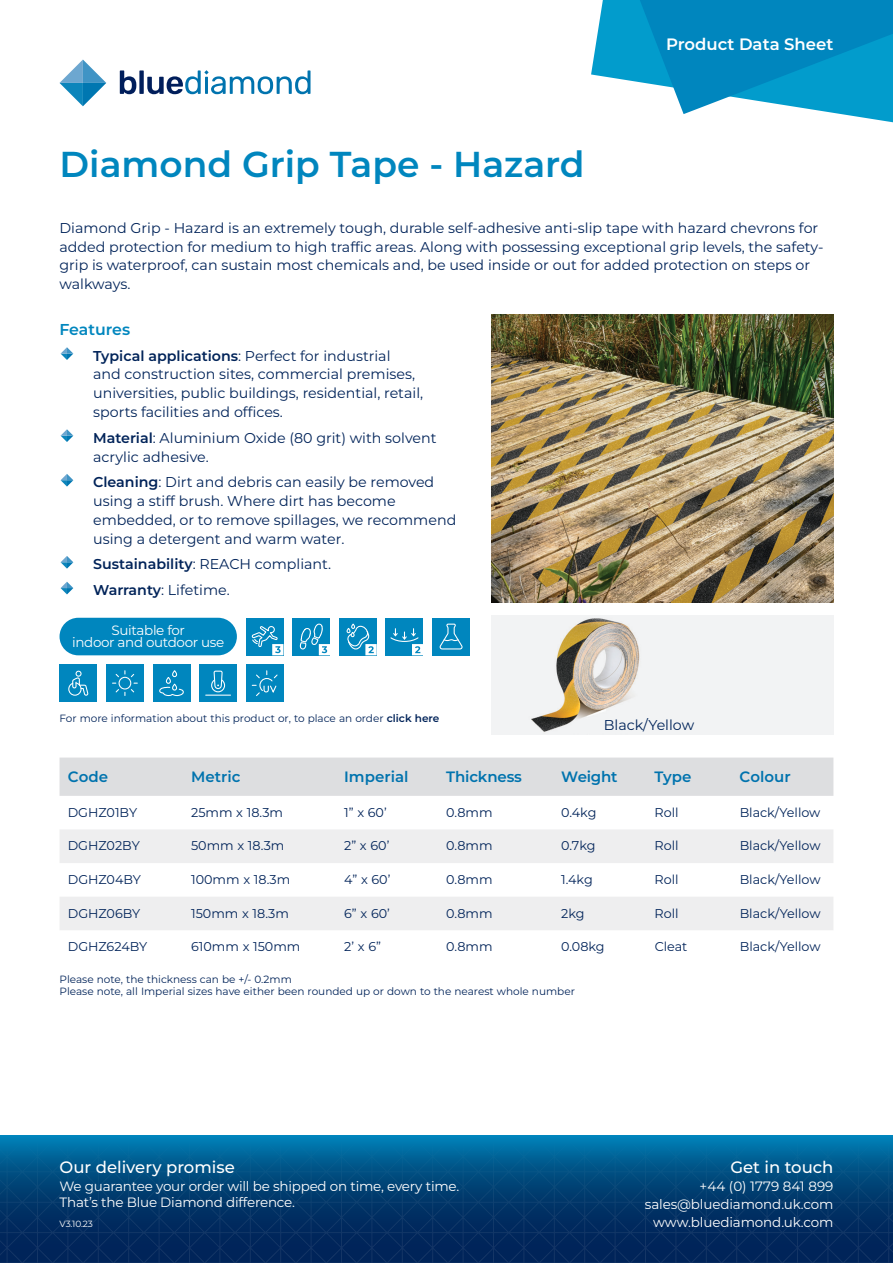
<style>
.page{position:relative;width:893px;height:1263px;background:#fff}
.page>*{position:absolute;margin:0;border:0;box-sizing:border-box;transform-origin:0 0}
.t1{font:600 36px "Montserrat";color:#0086be}
.t2{font:500 16.5px "Montserrat";color:#fff}
.t3{font:600 16.5px "Montserrat";color:#fff}
.t4{font:600 15.75px "Montserrat";color:#0086be}
.t5{font:600 15px "Montserrat";color:#0073ae}
.t6{font:14.25px/18.8px "Montserrat";color:#002359}
.t7{font:13.5px/18px "Montserrat";letter-spacing:-.015em;color:#fff;text-align:right}
.t8{font:12.75px "Montserrat";color:#002359}
.t9{font:10.5px/12.6px "Montserrat";color:#002359}
.t10{font:9px "Montserrat";color:#fff}
.s1{font-weight:600}
</style>
<div class="page">
<svg style="left:60px;top:60px;width:46px;height:46px"></svg>
<svg style="left:120px;top:70px;width:190px;height:24px"></svg>
<svg style="left:0;top:1135px;width:893px;height:128px;background:#014276"></svg>
<svg style="left:591px;top:0;width:302px;height:123px"></svg>
<div style="left:339px;top:618px;width:38px;height:37px;background:#0086be"></div>
<svg style="left:346px;top:623px;width:31px;height:32px"></svg>
<div style="left:246px;top:618px;width:37px;height:37px;background:#0086be"></div>
<svg style="left:251px;top:626px;width:32px;height:29px"></svg>
<div style="left:106px;top:664px;width:38px;height:38px;background:#0086be"></div>
<svg style="left:113px;top:671px;width:24px;height:24px"></svg>
<div style="left:292px;top:618px;width:38px;height:37px;background:#0086be"></div>
<svg style="left:299px;top:623px;width:31px;height:32px"></svg>
<div style="left:386px;top:618px;width:37px;height:37px;background:#0086be"></div>
<svg style="left:390px;top:629px;width:33px;height:26px"></svg>
<div style="left:432px;top:618px;width:38px;height:37px;background:#0086be"></div>
<svg style="left:439px;top:623px;width:24px;height:27px"></svg>
<div style="left:60px;top:664px;width:37px;height:38px;background:#0086be"></div>
<svg style="left:68px;top:671px;width:21px;height:25px"></svg>
<div style="left:246px;top:664px;width:37px;height:38px;background:#0086be"></div>
<svg style="left:252px;top:671px;width:26px;height:25px"></svg>
<div style="left:153px;top:664px;width:37px;height:38px;background:#0086be"></div>
<svg style="left:160px;top:670px;width:24px;height:27px"></svg>
<div style="left:199px;top:664px;width:38px;height:38px;background:#0086be"></div>
<svg style="left:206px;top:670px;width:24px;height:26px"></svg>
<svg style="left:61px;top:347px;width:12px;height:13px"></svg>
<svg style="left:61px;top:429px;width:12px;height:13px"></svg>
<svg style="left:61px;top:474px;width:12px;height:13px"></svg>
<svg style="left:61px;top:556px;width:12px;height:13px"></svg>
<svg style="left:61px;top:582px;width:12px;height:12px"></svg>
<img style="left:491px;top:315px;width:342px;height:287px">
<img style="left:491px;top:616px;width:342px;height:119px">
<div style="left:60px;top:757px;width:773px;height:39px;background:#dddee0"></div>
<svg style="left:60px;top:830px;width:773px;height:100px;fill:#eeeeef"></svg>
<div style="left:60px;top:618px;width:177px;height:37px;background:#0086be;border-radius:19px"></div>
<p class="t3" style="left:666px;top:33px;width:169px">Product Data Sheet</p>
<h1 class="t1" style="left:60px;top:139px;width:527px">Diamond Grip Tape - Hazard</h1>
<p class="t6" style="left:60px;top:218px;width:766px">Diamond Grip - Hazard is an extremely tough, durable self-adhesive anti-slip tape with hazard chevrons for added protection for medium to high traffic areas. Along with possessing exceptional grip levels, the safety&shy;grip is waterproof, can sustain most chemicals and, be used inside or out for added protection on steps or walkways.</p>
<p class="t4" style="left:60px;top:318px;width:72px">Features</p>
<p class="t6" style="left:93px;top:346px;width:331px"><span class="s1">Typical applications</span>: Perfect for industrial<br>and construction sites, commercial premises, universities, public buildings, residential, retail, sports facilities and offices.</p>
<p class="t6" style="left:93px;top:428px;width:345px"><span class="s1">Material</span>: Aluminium Oxide (80 grit) with solvent acrylic adhesive.</p>
<p class="t6" style="left:93px;top:472px;width:365px"><span class="s1">Cleaning</span>: Dirt and debris can easily be removed using a stiff brush. Where dirt has become embedded, or to remove spillages, we recommend using a detergent and warm water.</p>
<p class="t6" style="left:93px;top:551px;width:240px;line-height:25.8px"><span class="s1">Sustainability</span>: REACH compliant.<br><span class="s1">Warranty</span>: Lifetime.</p>
<p class="t7" style="left:72px;top:624px;width:154px;line-height:12px;text-align:center">Suitable for<br>indoor and outdoor use</p>
<p class="t9" style="left:60px;top:712px;width:381px">For more information about this product or, to place an order <span class="s1">click here</span></p>
<p class="t6" style="left:604px;top:715px;width:92px">Black/Yellow</p>
<p class="t5" style="left:68px;top:766px;width:42px">Code</p>
<p class="t5" style="left:191px;top:766px;width:51px">Metric</p>
<p class="t5" style="left:344px;top:766px;width:66px">Imperial</p>
<p class="t5" style="left:446px;top:766px;width:77px">Thickness</p>
<p class="t5" style="left:561px;top:766px;width:58px">Weight</p>
<p class="t5" style="left:655px;top:766px;width:38px">Type</p>
<p class="t5" style="left:740px;top:766px;width:53px">Colour</p>
<p class="t8" style="left:68px;top:803px;width:71px">DGHZ01BY</p>
<p class="t8" style="left:191px;top:803px;width:94px">25mm x 18.3m</p>
<p class="t8" style="left:344px;top:803px;width:44px">1” x 60’</p>
<p class="t8" style="left:446px;top:803px;width:48px">0.8mm</p>
<p class="t8" style="left:561px;top:803px;width:37px">0.4kg</p>
<p class="t8" style="left:655px;top:803px;width:26px">Roll</p>
<p class="t8" style="left:740px;top:803px;width:82px">Black/Yellow</p>
<p class="t8" style="left:68px;top:837px;width:73px">DGHZ02BY</p>
<p class="t8" style="left:191px;top:837px;width:95px">50mm x 18.3m</p>
<p class="t8" style="left:344px;top:837px;width:47px">2” x 60’</p>
<p class="t8" style="left:446px;top:837px;width:48px">0.8mm</p>
<p class="t8" style="left:561px;top:837px;width:36px">0.7kg</p>
<p class="t8" style="left:655px;top:837px;width:26px">Roll</p>
<p class="t8" style="left:740px;top:837px;width:82px">Black/Yellow</p>
<p class="t8" style="left:68px;top:870px;width:75px">DGHZ04BY</p>
<p class="t8" style="left:191px;top:870px;width:101px">100mm x 18.3m</p>
<p class="t8" style="left:344px;top:870px;width:48px">4” x 60’</p>
<p class="t8" style="left:446px;top:870px;width:48px">0.8mm</p>
<p class="t8" style="left:561px;top:870px;width:33px">1.4kg</p>
<p class="t8" style="left:655px;top:870px;width:26px">Roll</p>
<p class="t8" style="left:740px;top:870px;width:82px">Black/Yellow</p>
<p class="t8" style="left:68px;top:904px;width:74px">DGHZ06BY</p>
<p class="t8" style="left:191px;top:904px;width:99px">150mm x 18.3m</p>
<p class="t8" style="left:344px;top:904px;width:47px">6” x 60’</p>
<p class="t8" style="left:446px;top:904px;width:48px">0.8mm</p>
<p class="t8" style="left:561px;top:904px;width:25px">2kg</p>
<p class="t8" style="left:655px;top:904px;width:26px">Roll</p>
<p class="t8" style="left:740px;top:904px;width:82px">Black/Yellow</p>
<p class="t8" style="left:68px;top:938px;width:81px">DGHZ624BY</p>
<p class="t8" style="left:191px;top:938px;width:111px">610mm x 150mm</p>
<p class="t8" style="left:344px;top:938px;width:38px">2’ x 6”</p>
<p class="t8" style="left:446px;top:938px;width:48px">0.8mm</p>
<p class="t8" style="left:561px;top:938px;width:45px">0.08kg</p>
<p class="t8" style="left:655px;top:938px;width:34px">Cleat</p>
<p class="t8" style="left:740px;top:938px;width:82px">Black/Yellow</p>
<p class="t9" style="left:60px;top:972px;width:517px">Please note, the thickness can be +/- 0.2mm<br>Please note, all Imperial sizes have either been rounded up or down to the nearest whole number</p>
<p class="t2" style="left:60px;top:1155px;width:177px">Our delivery promise</p>
<p class="t7" style="left:60px;top:1177px;width:401px;line-height:16.2px;text-align:left">We guarantee your order will be shipped on time, every time.<br>That’s the Blue Diamond difference.</p>
<p class="t10" style="left:60px;top:1218px;width:35px">V3.10.23</p>
<p class="t2" style="left:730px;top:1155px;width:105px">Get in touch</p>
<p class="t7" style="left:645px;top:1176px;width:190px">+44 (0) 1779 841 899 sales@bluediamond.uk.com www.bluediamond.uk.com</p>
</div>
